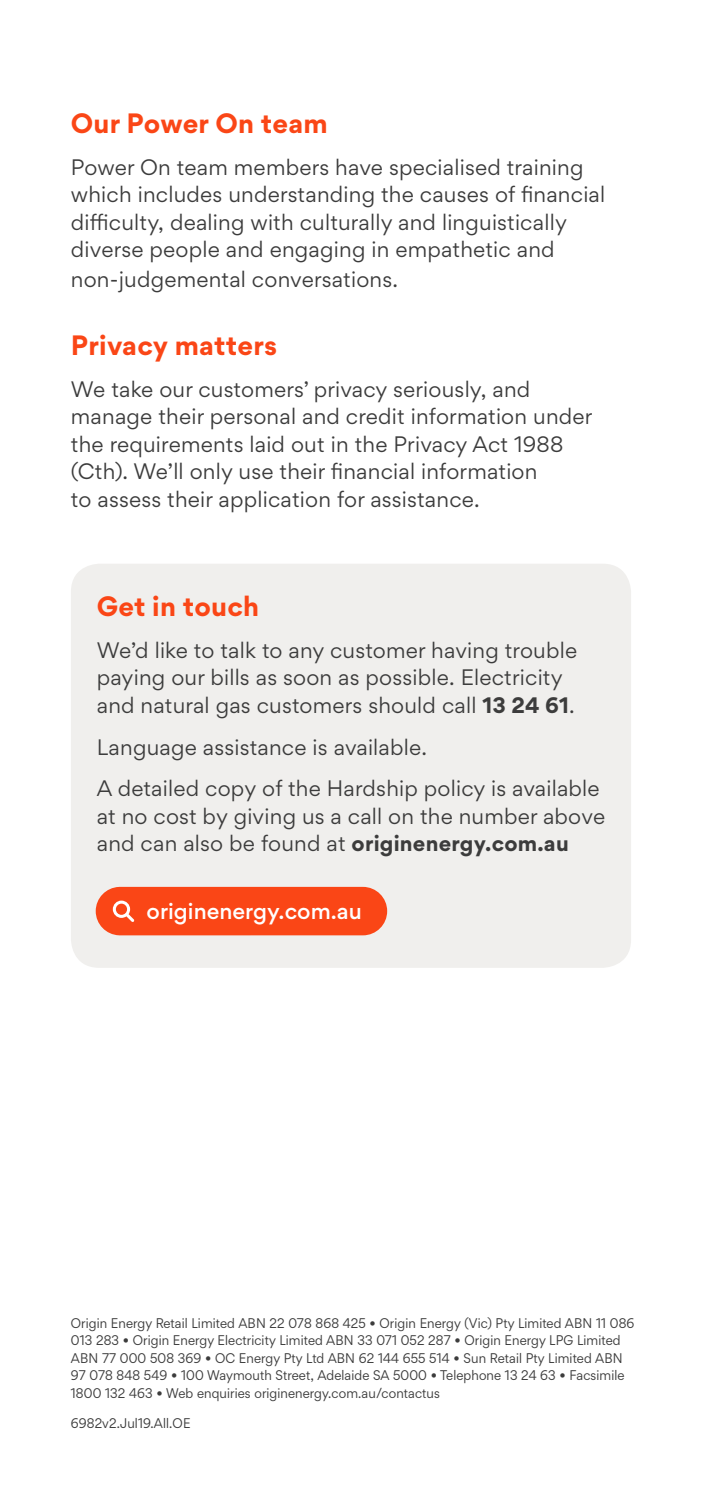
<style>
.page{position:relative;width:702px;height:1489px;background:#fff}
.page>*{position:absolute;margin:0;border:0;box-sizing:border-box;transform-origin:0 0}
.t1{font:700 25px "Origin Gordita";letter-spacing:.01em;color:#fa4616}
.CTA{font:500 20.75px "Origin Gordita";color:#fff}
.t2{font:20px/27.5px "Origin Gordita";letter-spacing:.01em;color:#3c3c3c}
.t3{font:12.5px/17.5px "Origin Gordita Condensed";letter-spacing:.01em;color:#3c3c3c}
.s1{font-weight:700}
</style>
<div class="page">
<div style="left:71px;top:563px;width:560px;height:404px;background:#f0efed;border-radius:28px"></div>
<svg style="left:96px;top:886px;width:291px;height:49px;background:#f95023"></svg>
<p class="t1" style="left:71px;top:103px;width:258px">Our Power On team</p>
<p class="t2" style="left:71px;top:153px;width:536px">Power On team members have specialised training which includes understanding the causes of financial difficulty, dealing with culturally and linguistically diverse people and engaging in empathetic and</p>
<p class="t2" style="left:71px;top:265px;width:328px">non-judgemental conversations.</p>
<p class="t1" style="left:71px;top:325px;width:208px">Privacy matters</p>
<p class="t2" style="left:71px;top:375px;width:523px">We take our customers’ privacy seriously, and manage their personal and credit information under the requirements laid out in the Privacy Act 1988 (Cth). We’ll only use their financial information<br>to assess their application for assistance.</p>
<p class="t1" style="left:97px;top:586px;width:164px">Get in touch</p>
<p class="t2" style="left:97px;top:636px;width:482px">We’d like to talk to any customer having trouble paying our bills as soon as possible. Electricity and natural gas customers should call <span class="s1">13 24 61</span>.</p>
<p class="t2" style="left:97px;top:732px;width:332px">Language assistance is available.</p>
<p class="t2" style="left:97px;top:774px;width:510px">A detailed copy of the Hardship policy is available at no cost by giving us a call on the number above and can also be found at <span class="s1">originenergy.com.au</span></p>
<p class="CTA" style="left:147px;top:895px;width:217px">originenergy.com.au</p>
<p class="t3" style="left:71px;top:1313px;width:565px">Origin Energy Retail Limited ABN 22 078 868 425 • Origin Energy (Vic) Pty Limited ABN 11 086<br>013 283 • Origin Energy Electricity Limited ABN 33 071 052 287 • Origin Energy LPG Limited ABN 77 000 508 369 • OC Energy Pty Ltd ABN 62 144 655 514 • Sun Retail Pty Limited ABN 97 078 848 549 • 100 Waymouth Street, Adelaide SA 5000 • Telephone 13 24 63 • Facsimile 1800 132 463 • Web enquiries originenergy.com.au/contactus</p>
<p class="t3" style="left:71px;top:1413px;width:121px">6982v2.Jul19.All.OE</p>
</div>
